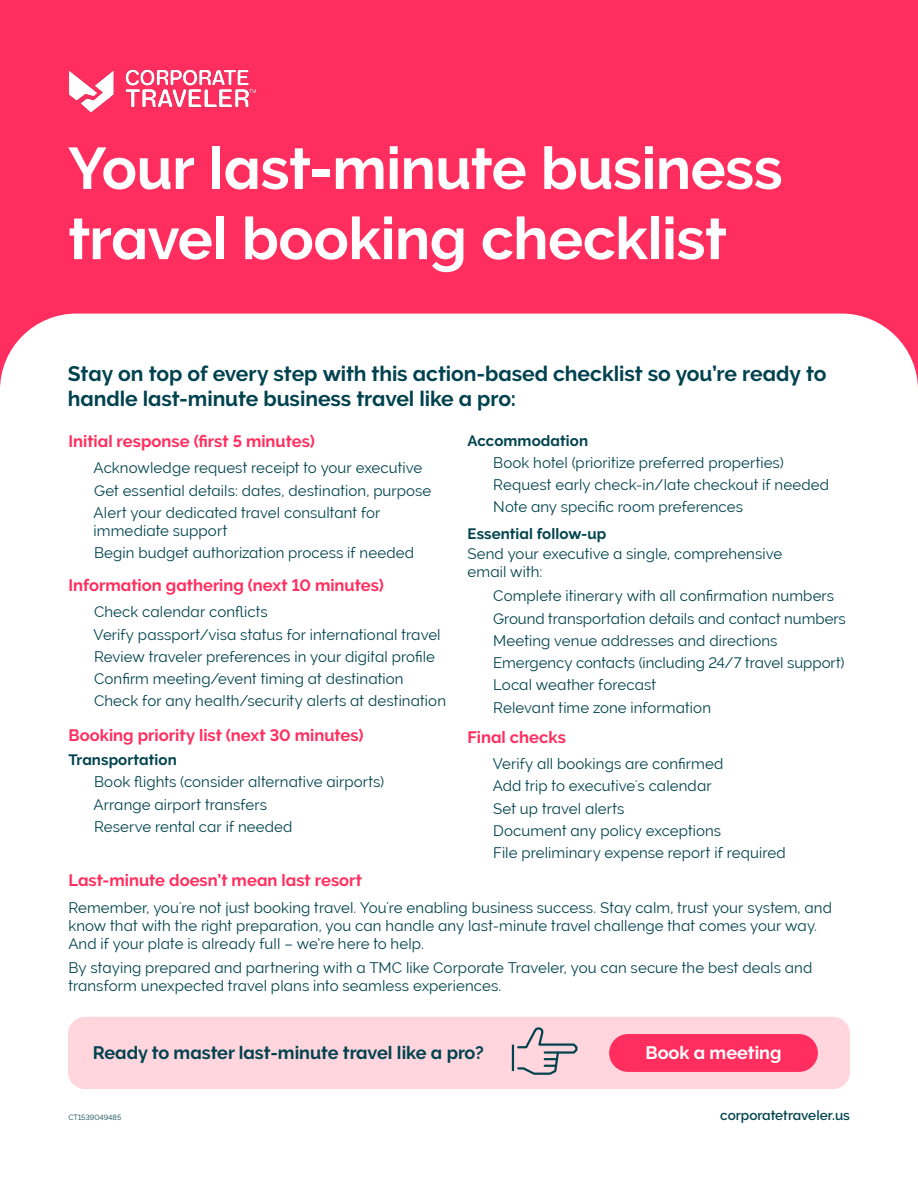
<style>
.page{position:relative;width:918px;height:1188px;background:#fff}
.page>*{position:absolute;margin:0;border:0;box-sizing:border-box;transform-origin:0 0}
.t1{font:700 58.5px/70.2px "Raleway";letter-spacing:-.01em;color:#fff}
.t2{font:700 21px/25.2px "Raleway";letter-spacing:-.005em;color:#00424f}
.t3{font:700 18px "Raleway";color:#00424f}
.t4{font:700 18px "Raleway";color:#fff}
.t5{font:700 16.5px "Raleway";color:#ff2e5f}
.t6{font:15px/22.2px "Raleway";letter-spacing:.005em;color:#00434e}
.t7{font:700 15px "Raleway";letter-spacing:.005em;color:#00434e}
.t8{font:600 13.5px "Raleway";color:#00434e}
.t9{font:7.5px "Raleway";color:#00424f}
</style>
<div class="page">
<div style="left:0;top:0;width:918px;height:726px;background:#ff2e5f"></div>
<div style="left:0;top:314px;width:918px;height:412px;background:#fff"></div>
<img style="left:68px;top:69px;width:189px;height:43px">
<div style="left:68px;top:1017px;width:782px;height:72px;background:#ffd6de;border-radius:17px"></div>
<hr style="left:512px;top:1045px;width:2px;height:26px;background:#00434e">
<svg style="left:517px;top:1028px;width:61px;height:47px"></svg>
<div style="left:609px;top:1034px;width:209px;height:38px;background:#ff2e5e;border-radius:19px"></div>
<h1 class="t1" style="left:68px;top:134px;width:716px">Your last-minute business travel booking checklist</h1>
<h2 class="t2" style="left:68px;top:361px;width:760px">Stay on top of every step with this action-based checklist so you’re ready to handle last-minute business travel like a pro:</h2>
<p class="t7" style="left:468px;top:432px;width:122px">Accommodation</p>
<p class="t6" style="left:493px;top:451px;width:337px">Book hotel (prioritize preferred properties)<br>Request early check-in/late checkout if needed<br>Note any specific room preferences</p>
<p class="t7" style="left:468px;top:525px;width:140px">Essential follow-up</p>
<p class="t6" style="left:468px;top:545px;width:316px;line-height:18px">Send your executive a single, comprehensive email with:</p>
<p class="t6" style="left:493px;top:585px;width:354px">Complete itinerary with all confirmation numbers Ground transportation details and contact numbers Meeting venue addresses and directions Emergency contacts (including 24/7 travel support)<br>Local weather forecast<br>Relevant time zone information</p>
<p class="t5" style="left:468px;top:727px;width:100px">Final checks</p>
<p class="t6" style="left:493px;top:753px;width:294px">Verify all bookings are confirmed<br>Add trip to executive's calendar<br>Set up travel alerts<br>Document any policy exceptions<br>File preliminary expense report if required</p>
<p class="t5" style="left:68px;top:871px;width:295px">Last-minute doesn’t mean last resort</p>
<p class="t6" style="left:68px;top:898px;width:765px;line-height:18px">Remember, you're not just booking travel. You're enabling business success. Stay calm, trust your system, and know that with the right preparation, you can handle any last-minute travel challenge that comes your way.<br>And if your plate is already full – we’re here to help.</p>
<p class="t6" style="left:68px;top:959px;width:746px;line-height:18px">By staying prepared and partnering with a TMC like Corporate Traveler, you can secure the best deals and transform unexpected travel plans into seamless experiences.</p>
<p class="t5" style="left:68px;top:432px;width:248px">Initial response (first 5 minutes)</p>
<p class="t6" style="left:94px;top:457px;width:339px">Acknowledge request receipt to your executive<br>Get essential details: dates, destination, purpose<br>Alert your dedicated travel consultant for</p>
<p class="t6" style="left:94px;top:520px;width:322px">immediate support<br>Begin budget authorization process if needed</p>
<p class="t5" style="left:68px;top:576px;width:317px">Information gathering (next 10 minutes)</p>
<p class="t6" style="left:94px;top:601px;width:354px">Check calendar conflicts<br>Verify passport/visa status for international travel Review traveler preferences in your digital profile Confirm meeting/event timing at destination Check for any health/security alerts at destination</p>
<p class="t5" style="left:68px;top:725px;width:297px">Booking priority list (next 30 minutes)</p>
<p class="t7" style="left:68px;top:751px;width:110px">Transportation</p>
<p class="t6" style="left:94px;top:771px;width:292px">Book flights (consider alternative airports)<br>Arrange airport transfers<br>Reserve rental car if needed</p>
<p class="t3" style="left:93px;top:1043px;width:393px">Ready to master last-minute travel like a pro?</p>
<p class="t4" style="left:645px;top:1042px;width:138px">Book a meeting</p>
<p class="t9" style="left:68px;top:1113px;width:54px">CT1539049485</p>
<p class="t8" style="left:720px;top:1107px;width:131px">corporatetraveler.us</p>
</div>
